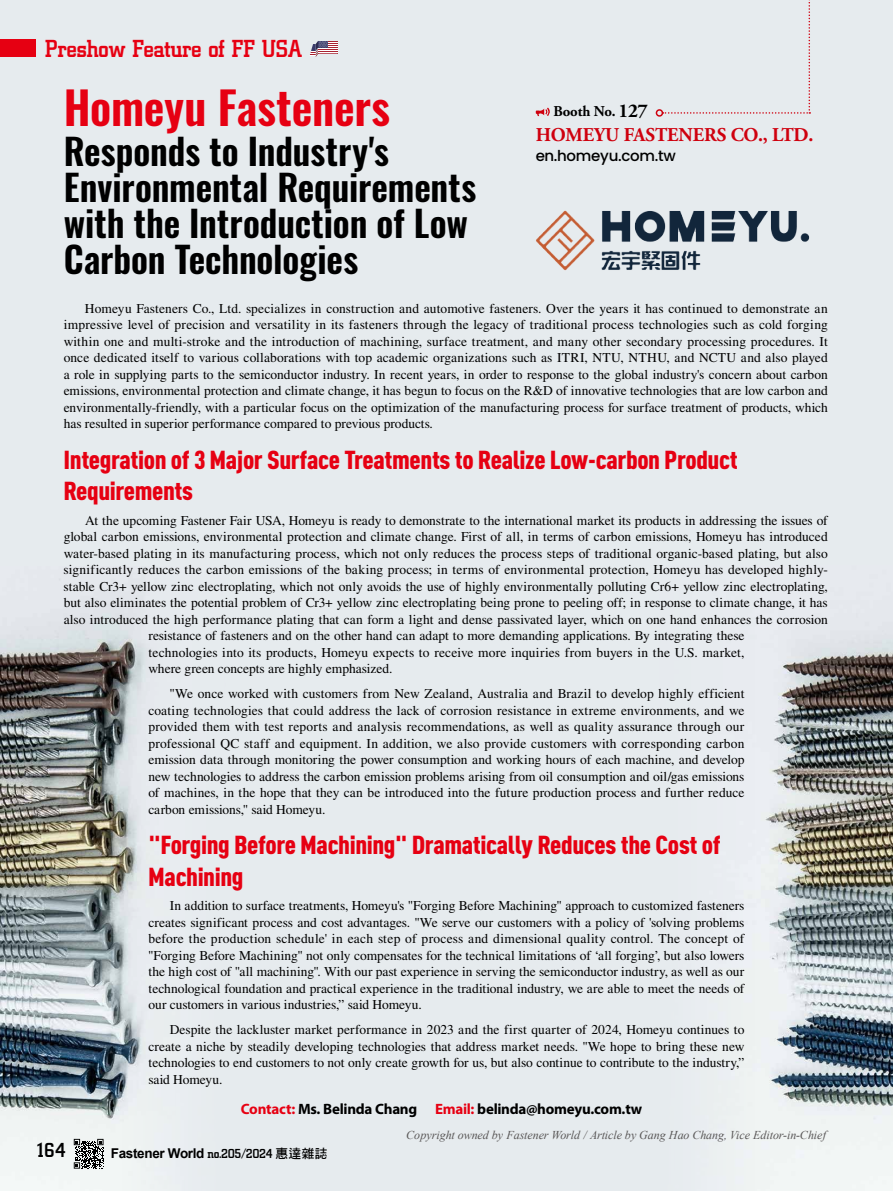
<style>
.page{position:relative;width:893px;height:1191px;background:#e6ebee}
.page>*{position:absolute;margin:0;border:0;box-sizing:border-box;transform-origin:0 0}
.t1{font:600 45px "Oswald";letter-spacing:-.005em;color:#e60012}
.t2{font:600 36px/36px "Oswald";letter-spacing:-.005em;color:#000}
.t3{font:900 25.65px/31.5px "DIN Cond";letter-spacing:-.015em;color:#e60012;scale:1.05 1}
.t4{font:500 25.5px "City D";letter-spacing:-.025em;color:#e60012}
.t5{font:500 21px "City D";color:#000}
.t6{font:700 19.5px "Adobe Garamond Pro";letter-spacing:-.005em;color:#cf000e}
.t7{font:700 15px "Myriad Pro";letter-spacing:-.02em;color:#000}
.t8{font:500 15px "Poppins";letter-spacing:-.02em;color:#000}
.t9{font:700 15px "Adobe Garamond Pro";letter-spacing:-.01em;color:#000}
.t10{font:13.5px/16.5px "Times LT Std";color:#000;text-align:justify}
.t11{font:700 13.5px "Arial";letter-spacing:-.025em;color:#000}
.t12{font:italic 12px "Times New Roman";letter-spacing:-.005em;color:#595757}
.s1{color:#e60012}
.s2{font-size:19.5px}
.s3{font-family:"City D";font-weight:500}
.s4{font-family:"DF Hei Std W7";font-weight:400;font-size:12.75px}
</style>
<div class="page">
<img style="left:0;top:579px;width:145px;height:612px">
<img style="left:757px;top:640px;width:136px;height:551px">
<div style="left:0;top:40px;width:36px;height:17px;background:#e60012"></div>
<svg style="left:74px;top:1138px;width:30px;height:30px"></svg>
<svg style="left:310px;top:41px;width:28px;height:16px"></svg>
<svg style="left:536px;top:108px;width:14px;height:8px"></svg>
<img style="left:536px;top:210px;width:273px;height:60px">
<svg style="left:662px;top:0;width:148px;height:114px"></svg>
<div style="left:656px;top:109px;width:7px;height:8px;border:2px solid #cf000e;border-radius:50%"></div>
<h3 class="t4" style="left:45px;top:35px;width:259px">Preshow Feature of FF USA</h3>
<h1 class="t1" style="left:64px;top:84px;width:328px">Homeyu Fasteners</h1>
<h2 class="t2" style="left:64px;top:135px;width:414px">Responds to Industry's<br>Environmental Requirements with the Introduction of Low<br>Carbon Technologies</h2>
<p class="t10" style="left:64px;top:300px;width:766px;text-indent:21px">Homeyu Fasteners Co., Ltd. specializes in construction and automotive fasteners. Over the years it has continued to demonstrate an impressive level of precision and versatility in its fasteners through the legacy of traditional process technologies such as cold forging within one and multi-stroke and the introduction of machining, surface treatment, and many other secondary processing procedures. It once dedicated itself to various collaborations with top academic organizations such as ITRI, NTU, NTHU, and NCTU and also played a role in supplying parts to the semiconductor industry. In recent years, in order to response to the global industry's concern about carbon emissions, environmental protection and climate change, it has begun to focus on the R&amp;D of innovative technologies that are low carbon and environmentally-friendly, with a particular focus on the optimization of the manufacturing process for surface treatment of products, which has resulted in superior performance compared to previous products.</p>
<h3 class="t3" style="left:63px;top:443px;width:644px">Integration of 3 Major Surface Treatments to Realize Low-carbon Product<br>Requirements</h3>
<p class="t10" style="left:85px;top:512px;width:744px">At the upcoming Fastener Fair USA, Homeyu is ready to demonstrate to the international market its products in addressing the issues of</p>
<p class="t10" style="left:64px;top:528px;width:766px">global carbon emissions, environmental protection and climate change. First of all, in terms of carbon emissions, Homeyu has introduced</p>
<p class="t10" style="left:64px;top:545px;width:766px">water-based plating in its manufacturing process, which not only reduces the process steps of traditional organic-based plating, but also</p>
<p class="t10" style="left:64px;top:561px;width:766px">significantly reduces the carbon emissions of the baking process; in terms of environmental protection, Homeyu has developed highly-</p>
<p class="t10" style="left:64px;top:578px;width:766px">stable Cr3+ yellow zinc electroplating, which not only avoids the use of highly environmentally polluting Cr6+ yellow zinc electroplating,</p>
<p class="t10" style="left:64px;top:594px;width:766px">but also eliminates the potential problem of Cr3+ yellow zinc electroplating being prone to peeling off; in response to climate change, it has</p>
<p class="t10" style="left:64px;top:611px;width:766px">also introduced the high performance plating that can form a light and dense passivated layer, which on one hand enhances the corrosion</p>
<p class="t10" style="left:148px;top:627px;width:597px">resistance of fasteners and on the other hand can adapt to more demanding applications. By integrating these</p>
<p class="t10" style="left:148px;top:643px;width:598px">technologies into its products, Homeyu expects to receive more inquiries from buyers in the U.S. market,</p>
<p class="t10" style="left:148px;top:660px;width:246px">where green concepts are highly emphasized.</p>
<p class="t10" style="left:148px;top:685px;width:598px;text-indent:21px">"We once worked with customers from New Zealand, Australia and Brazil to develop highly efficient coating technologies that could address the lack of corrosion resistance in extreme environments, and we provided them with test reports and analysis recommendations, as well as quality assurance through our professional QC staff and equipment. In addition, we also provide customers with corresponding carbon emission data through monitoring the power consumption and working hours of each machine, and develop new technologies to address the carbon emission problems arising from oil consumption and oil/gas emissions of machines, in the hope that they can be introduced into the future production process and further reduce carbon emissions," said Homeyu.</p>
<h3 class="t3" style="left:148px;top:828px;width:547px">"Forging Before Machining" Dramatically Reduces the Cost of<br>Machining</h3>
<p class="t10" style="left:148px;top:897px;width:598px;text-indent:21px">In addition to surface treatments, Homeyu's "Forging Before Machining" approach to customized fasteners creates significant process and cost advantages. "We serve our customers with a policy of 'solving problems before the production schedule' in each step of process and dimensional quality control. The concept of "Forging Before Machining" not only compensates for the technical limitations of ‘all forging’, but also lowers the high cost of "all machining". With our past experience in serving the semiconductor industry, as well as our technological foundation and practical experience in the traditional industry, we are able to meet the needs of our customers in various industries,” said Homeyu.</p>
<p class="t10" style="left:148px;top:1021px;width:598px;text-indent:21px">Despite the lackluster market performance in 2023 and the first quarter of 2024, Homeyu continues to create a niche by steadily developing technologies that address market needs. "We hope to bring these new technologies to end customers to not only create growth for us, but also continue to contribute to the industry,” said Homeyu.</p>
<p class="t7" style="left:241px;top:1099px;width:403px"><span class="s1">Contact:</span> Ms. Belinda Chang <span class="s1">Email:</span> belinda@homeyu.com.tw</p>
<p class="t9" style="left:554px;top:102px;width:96px">Booth No. <span class="s2">127</span></p>
<h3 class="t6" style="left:536px;top:124px;width:279px">HOMEYU FASTENERS CO., LTD.</h3>
<p class="t8" style="left:536px;top:147px;width:142px">en.homeyu.com.tw</p>
<h3 class="t5" style="left:37px;top:1138px;width:30px">164</h3>
<p class="t11" style="left:111px;top:1144px;width:218px">Fastener World <span class="s3">no.205/2024</span> <span class="s4">惠達雜誌</span></p>
<p class="t12" style="left:406px;top:1127px;width:421px">Copyright owned by Fastener World / Article by Gang Hao Chang, Vice Editor-in-Chief</p>
</div>
